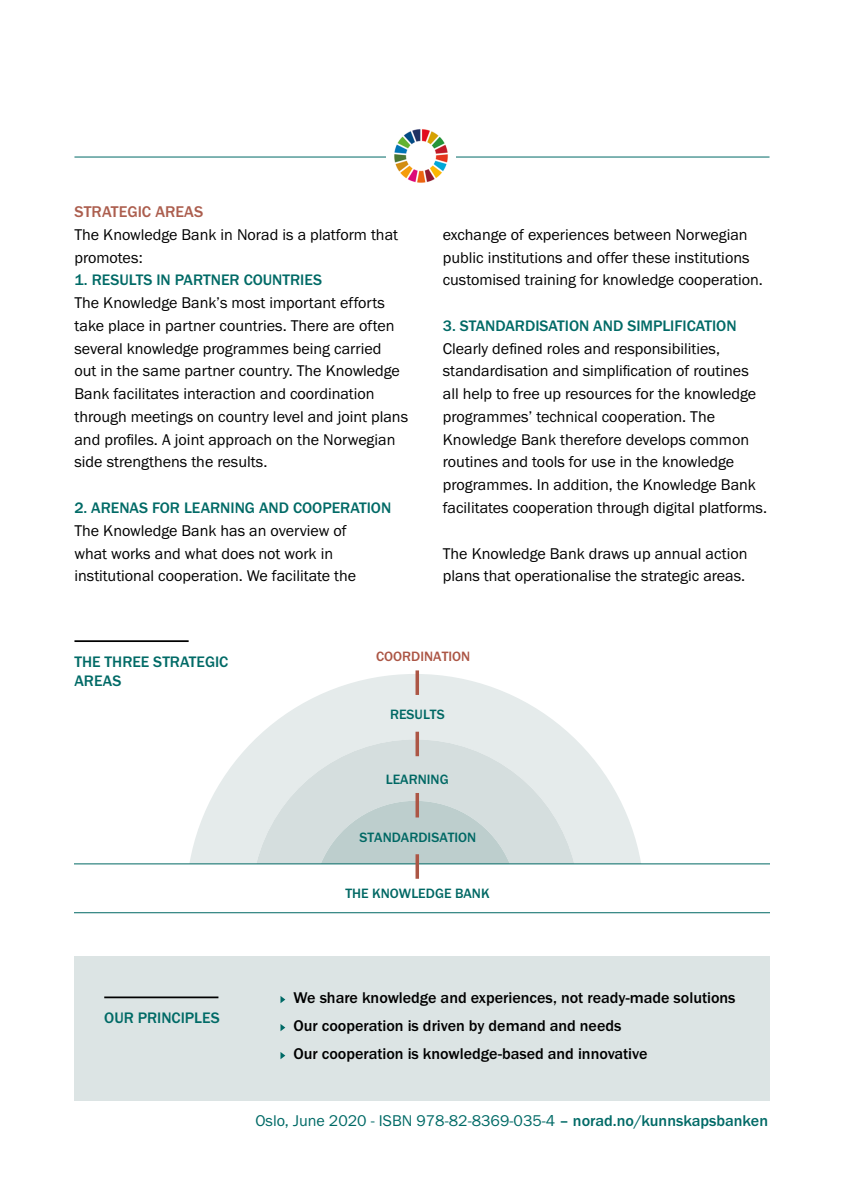
<style>
.page{position:relative;width:844px;height:1191px;background:#fff}
.page>*{position:absolute;margin:0;border:0;box-sizing:border-box;transform-origin:0 0}
.t1{font:16.1px/22.8px "Franklin Gothic URW Boo";color:#000}
.t2{font:500 16.1px/28px "Franklin Gothic URW";color:#000}
.t3{font:16.1px "Franklin Gothic URW Boo";color:#006a66}
.t4{font:500 16.1px "Franklin Gothic URW";color:#ac5e4e}
.t5{font:500 15.75px/18.9px "Franklin Gothic URW";color:#006a66}
.t6{font:500 14px "Franklin Gothic URW";color:#006864}
.t7{font:500 14px "Franklin Gothic URW";color:#ac5645}
.s1{font-family:"Franklin Gothic URW";font-weight:500}
</style>
<div class="page">
<div style="left:74px;top:956px;width:695px;height:144px;background:#dce4e4"></div>
<hr style="left:104px;top:996px;width:114px;height:2px;background:#000">
<svg style="left:280px;top:996px;width:5px;height:7px"></svg>
<svg style="left:280px;top:1024px;width:5px;height:7px"></svg>
<svg style="left:280px;top:1052px;width:5px;height:7px"></svg>
<svg style="left:190px;top:674px;width:451px;height:189px;fill:#e5ebeb"></svg>
<svg style="left:256px;top:739px;width:318px;height:124px;background:#d4dedd"></svg>
<hr style="left:74px;top:863px;width:695px;height:1px;background:#006864">
<hr style="left:74px;top:912px;width:695px;height:1px;background:#006864">
<svg style="left:415px;top:731px;width:4px;height:25px"></svg>
<svg style="left:415px;top:670px;width:4px;height:25px"></svg>
<svg style="left:415px;top:793px;width:4px;height:24px"></svg>
<svg style="left:415px;top:854px;width:4px;height:24px"></svg>
<hr style="left:74px;top:640px;width:115px;height:2px;background:#000">
<hr style="left:74px;top:157px;width:695px;height:1px;background:#006a66">
<div style="left:386px;top:119px;width:69px;height:69px;background:#fff"></div>
<img style="left:394px;top:129px;width:54px;height:54px">
<p class="t4" style="left:74px;top:202px;width:130px">STRATEGIC AREAS</p>
<p class="t1" style="left:74px;top:223px;width:325px">The Knowledge Bank in Norad is a platform that promotes:</p>
<p class="t5" style="left:74px;top:270px;width:249px">1. RESULTS IN PARTNER COUNTRIES</p>
<p class="t1" style="left:74px;top:291px;width:335px">The Knowledge Bank’s most important efforts take place in partner countries. There are often several knowledge programmes being carried<br>out in the same partner country. The Knowledge Bank facilitates interaction and coordination through meetings on country level and joint plans and profiles. A joint approach on the Norwegian side strengthens the results.</p>
<p class="t5" style="left:74px;top:498px;width:318px">2. ARENAS FOR LEARNING AND COOPERATION</p>
<p class="t1" style="left:74px;top:519px;width:283px">The Knowledge Bank has an overview of what works and what does not work in institutional cooperation. We facilitate the</p>
<p class="t1" style="left:442px;top:223px;width:321px">exchange of experiences between Norwegian public institutions and offer these institutions customised training for knowledge cooperation.</p>
<p class="t5" style="left:442px;top:316px;width:295px">3. STANDARDISATION AND SIMPLIFICATION</p>
<p class="t1" style="left:442px;top:337px;width:326px">Clearly defined roles and responsibilities, standardisation and simplification of routines all help to free up resources for the knowledge programmes’ technical cooperation. The Knowledge Bank therefore develops common routines and tools for use in the knowledge programmes. In addition, the Knowledge Bank facilitates cooperation through digital platforms.</p>
<p class="t1" style="left:442px;top:541px;width:306px">The Knowledge Bank draws up annual action plans that operationalise the strategic areas.</p>
<p class="t5" style="left:74px;top:651px;width:155px">THE THREE STRATEGIC<br>AREAS</p>
<p class="t7" style="left:376px;top:647px;width:96px">COORDINATION</p>
<p class="t6" style="left:390px;top:706px;width:56px">RESULTS</p>
<p class="t6" style="left:385px;top:771px;width:64px">LEARNING</p>
<p class="t6" style="left:359px;top:828px;width:118px">STANDARDISATION</p>
<p class="t6" style="left:345px;top:884px;width:146px">THE KNOWLEDGE BANK</p>
<p class="t5" style="left:104px;top:1008px;width:117px">OUR PRINCIPLES</p>
<p class="t2" style="left:293px;top:983px;width:443px">We share knowledge and experiences, not ready-made solutions<br>Our cooperation is driven by demand and needs<br>Our cooperation is knowledge-based and innovative</p>
<p class="t3" style="left:255px;top:1110px;width:514px">Oslo, June 2020 - ISBN 978-82-8369-035-4 <span class="s1">– norad.no/kunnskapsbanken</span></p>
</div>
